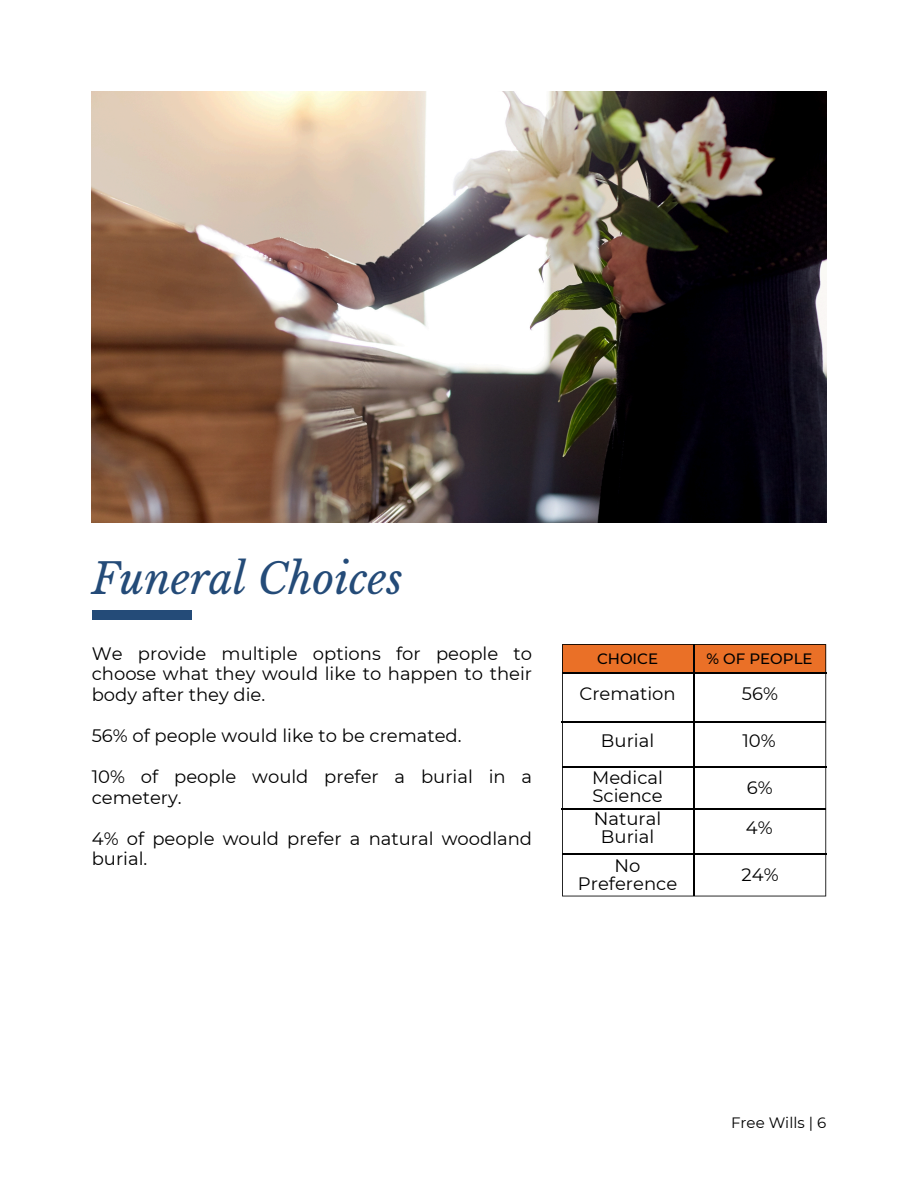
<style>
.page{position:relative;width:918px;height:1188px;background:#fff}
.page>*{position:absolute;margin:0;border:0;box-sizing:border-box;transform-origin:0 0}
.t1{font:italic 42px "Libre Baskerville";color:#244b78}
.t2{font:18px/20.5px "Montserrat";color:#000}
.t3{font:500 15px "Montserrat";color:#000}
.t4{font:15px "Montserrat";color:#000}
</style>
<div class="page">
<img style="left:92px;top:92px;width:734px;height:431px">
<div style="left:92px;top:611px;width:99px;height:9px;background:#244b78"></div>
<svg style="left:562px;top:644px;width:264px;height:252px"></svg>
<h2 class="t1" style="left:92px;top:554px;width:312px">Funeral Choices</h2>
<h1 class="t2" style="left:92px;top:643px;width:442px;text-align:justify">We provide multiple options for people to choose what they would like to happen to their body after they die.</h1>
<p class="t2" style="left:92px;top:725px;width:371px">56% of people would like to be cremated.</p>
<h2 class="t2" style="left:92px;top:766px;width:442px">10% of people would prefer a burial in a cemetery.</h2>
<h2 class="t2" style="left:92px;top:828px;width:442px">4% of people would prefer a natural woodland burial.</h2>
<h3 class="t3" style="left:597px;top:649px;width:63px">CHOICE</h3>
<h3 class="t2" style="left:579px;top:684px;width:98px">Cremation</h3>
<h2 class="t2" style="left:601px;top:730px;width:55px">Burial</h2>
<h2 class="t2" style="left:592px;top:769px;width:72px;line-height:18px">Medical<br>Science</h2>
<h2 class="t2" style="left:594px;top:810px;width:69px;line-height:18px;text-align:center">Natural<br>Burial</h2>
<h2 class="t2" style="left:578px;top:857px;width:101px;line-height:18px;text-align:center">No<br>Preference</h2>
<h2 class="t3" style="left:707px;top:649px;width:108px">% OF PEOPLE</h2>
<h2 class="t2" style="left:742px;top:684px;width:38px">56%</h2>
<h2 class="t2" style="left:742px;top:730px;width:35px">10%</h2>
<h2 class="t2" style="left:747px;top:777px;width:27px">6%</h2>
<h2 class="t2" style="left:746px;top:817px;width:28px">4%</h2>
<h2 class="t2" style="left:742px;top:864px;width:39px">24%</h2>
<h2 class="t4" style="left:731px;top:1114px;width:97px">Free Wills | 6</h2>
</div>
